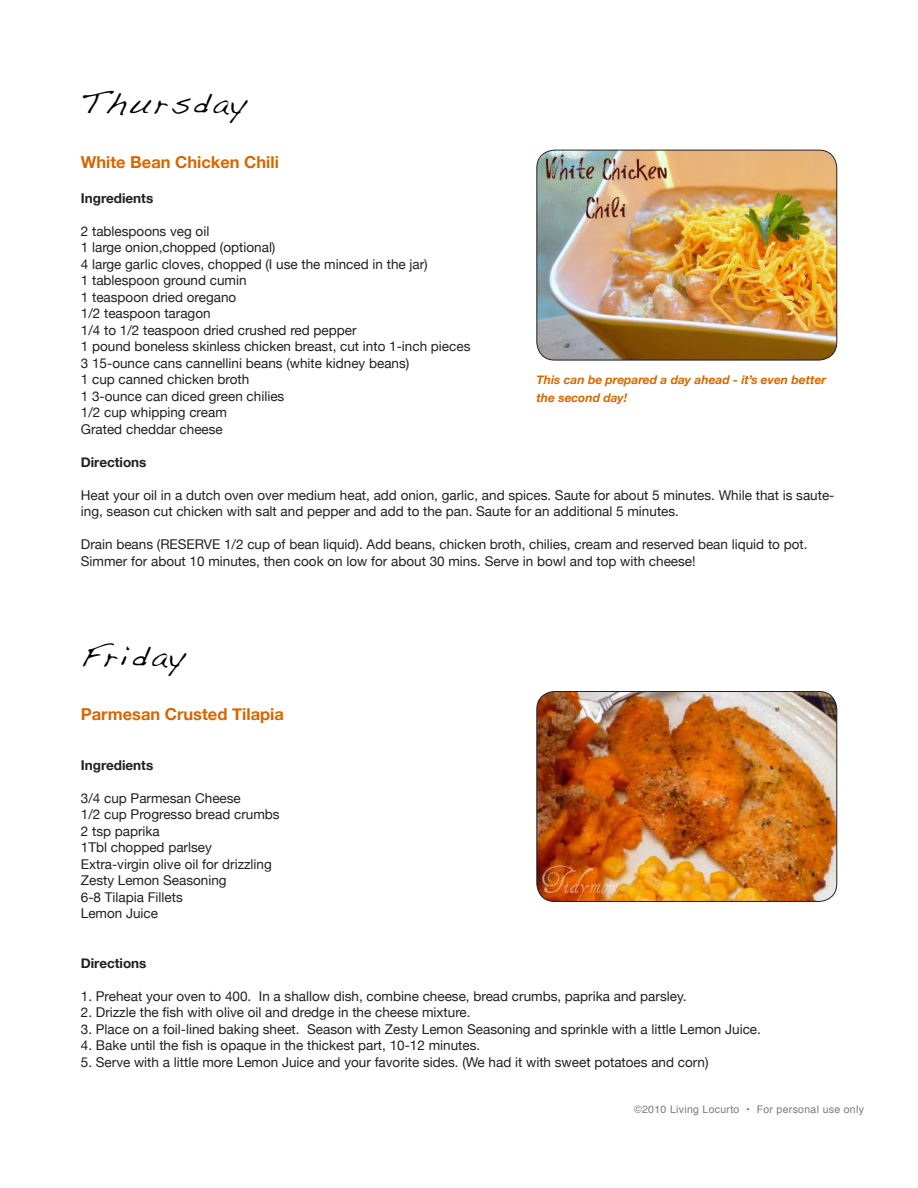
<style>
.page{position:relative;width:918px;height:1188px;background:#fff}
.page>*{position:absolute;margin:0;border:0;box-sizing:border-box;transform-origin:0 0}
.t1{font:30px "Handwriting Dakota";letter-spacing:.1em;color:#000;scale:1.05 1}
.t2{font:700 16.5px "Helvetica Neue";color:#d66700}
.t3{font:13.5px/16.5px "Helvetica Neue";color:#231f20}
.t4{font:700 13.5px "Helvetica Neue";color:#231f20}
.t5{font:italic 700 12px/18px "Helvetica Neue";color:#d66700}
.t6{font:10.5px "Helvetica";letter-spacing:.03em;color:#797a7d}
</style>
<div class="page">
<img style="left:537px;top:150px;width:300px;height:210px">
<div style="left:536px;top:150px;width:301px;height:210px;border:1px solid #231f20;border-radius:18px"></div>
<img style="left:537px;top:692px;width:300px;height:209px">
<div style="left:536px;top:691px;width:301px;height:211px;border:1px solid #231f20;border-radius:18px"></div>
<h1 class="t1" style="left:81px;top:81px;width:159px">Thursday</h1>
<p class="t2" style="left:81px;top:156px;width:200px">White Bean Chicken Chili</p>
<p class="t4" style="left:81px;top:193px;width:74px">Ingredients</p>
<p class="t3" style="left:81px;top:224px;width:391px">2 tablespoons veg oil<br>1 large onion,chopped (optional)<br>4 large garlic cloves, chopped (I use the minced in the jar)<br>1 tablespoon ground cumin<br>1 teaspoon dried oregano<br>1/2 teaspoon taragon<br>1/4 to 1/2 teaspoon dried crushed red pepper<br>1 pound boneless skinless chicken breast, cut into 1-inch pieces 3 15-ounce cans cannellini beans (white kidney beans)<br>1 cup canned chicken broth<br>1 3-ounce can diced green chilies<br>1/2 cup whipping cream<br>Grated cheddar cheese</p>
<p class="t4" style="left:81px;top:457px;width:67px">Directions</p>
<p class="t3" style="left:81px;top:488px;width:755px">Heat your oil in a dutch oven over medium heat, add onion, garlic, and spices. Saute for about 5 minutes. While that is saute&shy;ing, season cut chicken with salt and pepper and add to the pan. Saute for an additional 5 minutes.</p>
<p class="t3" style="left:81px;top:538px;width:728px">Drain beans (RESERVE 1/2 cup of bean liquid). Add beans, chicken broth, chilies, cream and reserved bean liquid to pot.<br>Simmer for about 10 minutes, then cook on low for about 30 mins. Serve in bowl and top with cheese!</p>
<p class="t5" style="left:536px;top:372px;width:291px">This can be prepared a day ahead - it’s even better the second day!</p>
<h1 class="t1" style="left:81px;top:635px;width:101px">Friday</h1>
<p class="t2" style="left:81px;top:708px;width:205px">Parmesan Crusted Tilapia</p>
<p class="t4" style="left:81px;top:760px;width:74px">Ingredients</p>
<p class="t3" style="left:81px;top:791px;width:200px">3/4 cup Parmesan Cheese<br>1/2 cup Progresso bread crumbs<br>2 tsp paprika<br>1Tbl chopped parlsey<br>Extra-virgin olive oil for drizzling<br>Zesty Lemon Seasoning<br>6-8 Tilapia Fillets<br>Lemon Juice</p>
<p class="t4" style="left:81px;top:958px;width:67px">Directions</p>
<p class="t3" style="left:81px;top:988px;width:607px">1. Preheat your oven to 400. In a shallow dish, combine cheese, bread crumbs, paprika and parsley.</p>
<p class="t3" style="left:81px;top:1004px;width:391px">2. Drizzle the fish with olive oil and dredge in the cheese mixture.</p>
<p class="t3" style="left:81px;top:1021px;width:682px">3. Place on a foil-lined baking sheet. Season with Zesty Lemon Seasoning and sprinkle with a little Lemon Juice.</p>
<p class="t3" style="left:81px;top:1037px;width:401px">4. Bake until the fish is opaque in the thickest part, 10-12 minutes.</p>
<p class="t3" style="left:81px;top:1054px;width:629px">5. Serve with a little more Lemon Juice and your favorite sides. (We had it with sweet potatoes and corn)</p>
<p class="t6" style="left:634px;top:1102px;width:231px">©2010 Living Locurto • For personal use only</p>
</div>
